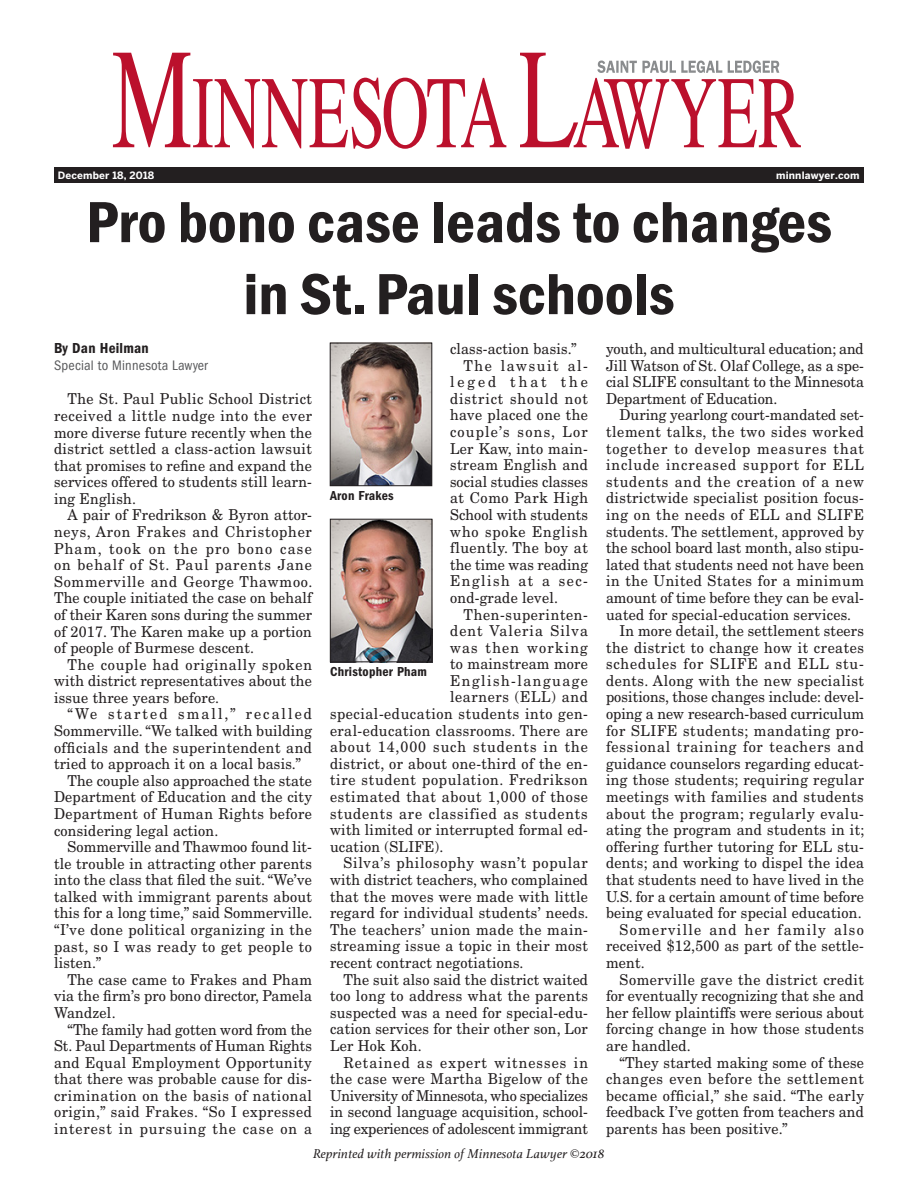
<style>
.page{position:relative;width:918px;height:1188px;background:#fff}
.page>*{position:absolute;margin:0;border:0;box-sizing:border-box;transform-origin:0 0}
.EM_Main_Headline{font:60px/72px "ITC Franklin Gothic Std Dm Cd";color:#231f20;text-align:center;scale:1.05 1}
.Body_text{font:15px/16.6px "New Century Schlbk LT Std";letter-spacing:.015em;color:#231f20;text-align:justify;scale:.95 1}
.Body_text-2{font:15px "New Century Schlbk LT Std";letter-spacing:.045em;color:#231f20;scale:.95 1}
.Body_text-3{font:15px "New Century Schlbk LT Std";letter-spacing:.04em;color:#231f20;scale:.95 1}
.Body_text-4{font:15px "New Century Schlbk LT Std";letter-spacing:.05em;color:#231f20;scale:.95 1}
.Body_text-5{font:15px "New Century Schlbk LT Std";letter-spacing:.055em;color:#231f20;scale:.95 1}
.Body_text-6{font:15px "New Century Schlbk LT Std";letter-spacing:.065em;color:#231f20;scale:.95 1}
.Body_text-7{font:15px "New Century Schlbk LT Std";letter-spacing:.075em;color:#231f20;scale:.95 1}
.Body_text-8{font:15px "New Century Schlbk LT Std";letter-spacing:.105em;color:#231f20;scale:.95 1}
.Body_text-9{font:15px "New Century Schlbk LT Std";letter-spacing:.085em;color:#231f20;scale:.95 1}
.EM_Byline{font:15px "ITC Franklin Gothic Std Dm Cd";letter-spacing:.015em;color:#231f20}
.EM_Byline___second_l{font:condensed 14.25px "ITC Franklin Gothic Std";letter-spacing:.015em;color:#58595b}
.t1{font:italic 13.5px "Athelas";letter-spacing:.01em;color:#231f20}
.EM_Mugshot{font:13.5px "ITC Franklin Gothic Std Dm Cd";letter-spacing:.02em;color:#231f20}
.t2{font:700 10.05px "Benton Sans";letter-spacing:.015em;color:#fff}
</style>
<div class="page">
<svg style="left:113px;top:53px;width:393px;height:96px"></svg>
<svg style="left:520px;top:53px;width:281px;height:96px"></svg>
<div style="left:54px;top:168px;width:810px;height:15px;background:#231f20"></div>
<img style="left:332px;top:345px;width:98px;height:139px">
<div style="left:330px;top:343px;width:102px;height:143px;border:1px solid #231f20"></div>
<img style="left:332px;top:521px;width:98px;height:139px">
<div style="left:330px;top:519px;width:102px;height:143px;border:1px solid #231f20"></div>
<p class="t2" style="left:58px;top:169px;width:98px">December 18, 2018</p>
<p class="t2" style="left:776px;top:169px;width:85px">minnlawyer.com</p>
<p class="EM_Main_Headline" style="left:86px;top:187px;width:712px">Pro bono case leads to changes in St. Paul schools</p>
<p class="EM_Byline" style="left:54px;top:340px;width:96px">By Dan Heilman</p>
<p class="EM_Byline___second_l" style="left:54px;top:357px;width:155px">Special to Minnesota Lawyer</p>
<p class="Body_text" style="left:54px;top:391px;width:273px;text-indent:14px">The St. Paul Public School District received a little nudge into the ever more diverse future recently when the district settled a class-action lawsuit that promises to refine and expand the services offered to students still learn&shy;ing English.</p>
<p class="Body_text" style="left:54px;top:507px;width:274px;text-indent:14px">A pair of Fredrikson &amp; Byron attor&shy;neys, Aron Frakes and Christopher Pham, took on the pro bono case on behalf of St. Paul parents Jane Sommerville and George Thawmoo.<br>The couple initiated the case on behalf of their Karen sons during the summer of 2017. The Karen make up a portion of people of Burmese descent.</p>
<p class="Body_text" style="left:54px;top:656px;width:273px;text-indent:14px">The couple had originally spoken with district representatives about the issue three years before.</p>
<p class="Body_text" style="left:54px;top:706px;width:273px;text-indent:14px">“We started small,” recalled Sommerville. “We talked with building officials and the superintendent and tried to approach it on a local basis.”</p>
<p class="Body_text" style="left:54px;top:772px;width:273px;text-indent:14px">The couple also approached the state Department of Education and the city Department of Human Rights before considering legal action.</p>
<p class="Body_text" style="left:54px;top:838px;width:274px;text-indent:14px">Sommerville and Thawmoo found lit&shy;tle trouble in attracting other parents into the class that filed the suit. “We’ve talked with immigrant parents about this for a long time,” said Sommerville. “I’ve done political organizing in the past, so I was ready to get people to listen.”</p>
<p class="Body_text" style="left:54px;top:971px;width:273px;text-indent:14px">The case came to Frakes and Pham via the firm’s pro bono director, Pamela Wandzel.</p>
<p class="Body_text" style="left:54px;top:1021px;width:273px;text-indent:14px">“The family had gotten word from the St. Paul Departments of Human Rights and Equal Employment Opportunity that there was probable cause for dis&shy;crimination on the basis of national origin,” said Frakes. “So I expressed interest in pursuing the case on a</p>
<p class="Body_text" style="left:450px;top:340px;width:135px">class-action basis.”</p>
<p class="Body_text" style="left:450px;top:357px;width:147px;text-indent:14px">The lawsuit al&shy;leged that the district should not have placed one the couple’s sons, Lor Ler Kaw, into main&shy;stream English and social studies classes at Como Park High School with students who spoke English fluently. The boy at the time was reading English at a sec&shy;ond-grade level.</p>
<p class="Body_text-2" style="left:464px;top:605px;width:132px">Then-superinten-</p>
<p class="Body_text-7" style="left:450px;top:622px;width:147px">dent Valeria Silva</p>
<p class="Body_text-9" style="left:450px;top:638px;width:147px">was then working</p>
<p class="Body_text" style="left:450px;top:656px;width:147px">to mainstream more</p>
<p class="Body_text-8" style="left:450px;top:671px;width:147px">English-language</p>
<p class="Body_text-2" style="left:450px;top:688px;width:147px">learners (ELL) and</p>
<p class="Body_text-3" style="left:330px;top:705px;width:273px">special-education students into gen-</p>
<p class="Body_text" style="left:330px;top:722px;width:273px">eral-education classrooms. There are</p>
<p class="Body_text-6" style="left:330px;top:738px;width:273px">about 14,000 such students in the</p>
<p class="Body_text" style="left:330px;top:755px;width:273px">district, or about one-third of the en-</p>
<p class="Body_text-4" style="left:330px;top:771px;width:273px">tire student population. Fredrikson</p>
<p class="Body_text-2" style="left:330px;top:788px;width:273px">estimated that about 1,000 of those</p>
<p class="Body_text-5" style="left:330px;top:804px;width:273px">students are classified as students</p>
<p class="Body_text" style="left:330px;top:822px;width:273px">with limited or interrupted formal ed-</p>
<p class="Body_text" style="left:330px;top:838px;width:121px">ucation (SLIFE).</p>
<p class="Body_text" style="left:330px;top:855px;width:274px;text-indent:14px">Silva’s philosophy wasn’t popular with district teachers, who complained that the moves were made with little regard for individual students’ needs.<br>The teachers’ union made the main&shy;streaming issue a topic in their most recent contract negotiations.</p>
<p class="Body_text" style="left:330px;top:971px;width:273px;text-indent:14px">The suit also said the district waited too long to address what the parents suspected was a need for special-edu&shy;cation services for their other son, Lor Ler Hok Koh.</p>
<p class="Body_text" style="left:330px;top:1054px;width:273px;text-indent:14px">Retained as expert witnesses in the case were Martha Bigelow of the University of Minnesota, who specializes in second language acquisition, school&shy;ing experiences of adolescent immigrant</p>
<p class="Body_text" style="left:606px;top:340px;width:273px">youth, and multicultural education; and Jill Watson of St. Olaf College, as a spe&shy;cial SLIFE consultant to the Minnesota Department of Education.</p>
<p class="Body_text" style="left:606px;top:407px;width:273px;text-indent:14px">During yearlong court-mandated set&shy;tlement talks, the two sides worked together to develop measures that include increased support for ELL students and the creation of a new districtwide specialist position focus&shy;ing on the needs of ELL and SLIFE students. The settlement, approved by the school board last month, also stipu&shy;lated that students need not have been in the United States for a minimum amount of time before they can be eval&shy;uated for special-education services.</p>
<p class="Body_text" style="left:606px;top:622px;width:274px;text-indent:14px">In more detail, the settlement steers the district to change how it creates schedules for SLIFE and ELL stu&shy;dents. Along with the new specialist positions, those changes include: devel&shy;oping a new research-based curriculum for SLIFE students; mandating pro&shy;fessional training for teachers and guidance counselors regarding educat&shy;ing those students; requiring regular meetings with families and students about the program; regularly evalu&shy;ating the program and students in it; offering further tutoring for ELL stu&shy;dents; and working to dispel the idea that students need to have lived in the U.S. for a certain amount of time before being evaluated for special education.</p>
<p class="Body_text" style="left:606px;top:921px;width:273px;text-indent:14px">Somerville and her family also received $12,500 as part of the settle&shy;ment.</p>
<p class="Body_text" style="left:606px;top:971px;width:273px;text-indent:14px">Somerville gave the district credit for eventually recognizing that she and her fellow plaintiffs were serious about forcing change in how those students are handled.</p>
<p class="Body_text" style="left:606px;top:1054px;width:273px;text-indent:14px">“They started making some of these changes even before the settlement became official,” she said. “The early feedback I’ve gotten from teachers and parents has been positive.”</p>
<p class="EM_Mugshot" style="left:330px;top:488px;width:65px">Aron Frakes</p>
<p class="EM_Mugshot" style="left:330px;top:664px;width:98px">Christopher Pham</p>
<p class="t1" style="left:313px;top:1143px;width:293px">Reprinted with permission of Minnesota Lawyer ©2018</p>
</div>
